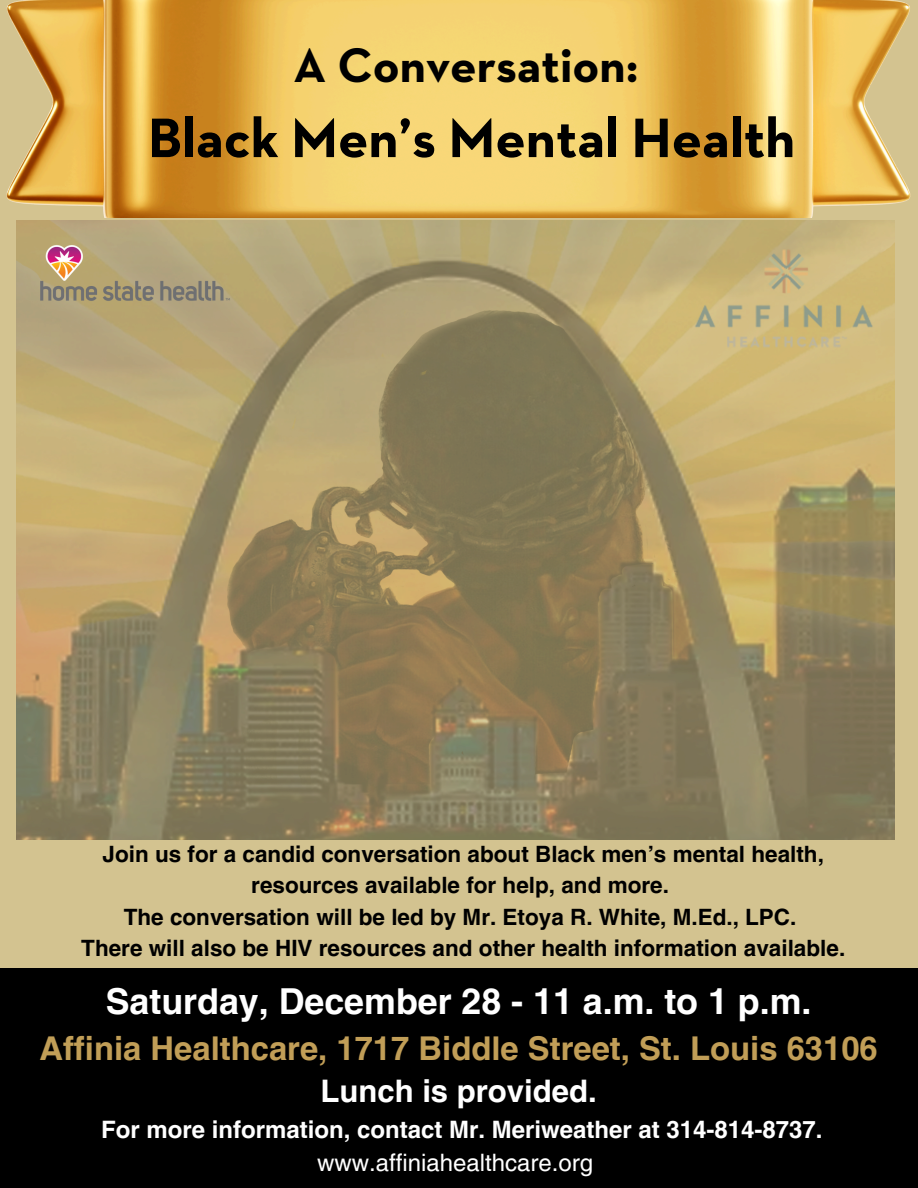
<style>
.page{position:relative;width:918px;height:1188px;background:#d3c390}
.page>*{position:absolute;margin:0;border:0;box-sizing:border-box;transform-origin:0 0}
.t1{font:700 56.55px "Neutraface 2 Text";color:#000}
.t2{font:700 49.5px "Neutraface 2 Text";color:#000}
.t3{font:700 35.85px "Helvetica LT Pro";color:#fff}
.t4{font:700 32.85px "Helvetica LT Pro";color:#c19e57}
.t5{font:700 31.05px "Helvetica LT Pro";color:#fff}
.t6{font:700 24px "Helvetica LT Pro";color:#fff}
.t7{font:24px "Helvetica LT Pro";color:#fff}
.t8{font:700 22.5px/31.5px "Helvetica LT Pro";color:#000;text-align:center}
</style>
<div class="page">
<div style="left:0;top:968px;width:918px;height:220px;background:#000"></div>
<img style="left:17px;top:221px;width:877px;height:619px">
<img style="left:7px;top:0;width:903px;height:217px">
<img style="left:39px;top:244px;width:192px;height:58px">
<h3 class="t2" style="left:294px;top:43px;width:346px">A Conversation:</h3>
<h3 class="t1" style="left:148px;top:113px;width:649px">Black Men’s Mental Health</h3>
<h2 class="t8" style="left:81px;top:840px;width:766px">Join us for a candid conversation about Black men’s mental health, resources available for help, and more.<br>The conversation will be led by Mr. Etoya R. White, M.Ed., LPC.<br>There will also be HIV resources and other health information available.</h2>
<p class="t3" style="left:106px;top:988px;width:707px">Saturday, December 28 - 11 a.m. to 1 p.m.</p>
<p class="t4" style="left:39px;top:1036px;width:840px">Affinia Healthcare, 1717 Biddle Street, St. Louis 63106</p>
<p class="t5" style="left:321px;top:1080px;width:278px">Lunch is provided.</p>
<h1 class="t6" style="left:101px;top:1121px;width:723px">For more information, contact Mr. Meriweather at 314-814-8737.</h1>
<p class="t7" style="left:317px;top:1154px;width:278px">www.affiniahealthcare.org</p>
</div>
